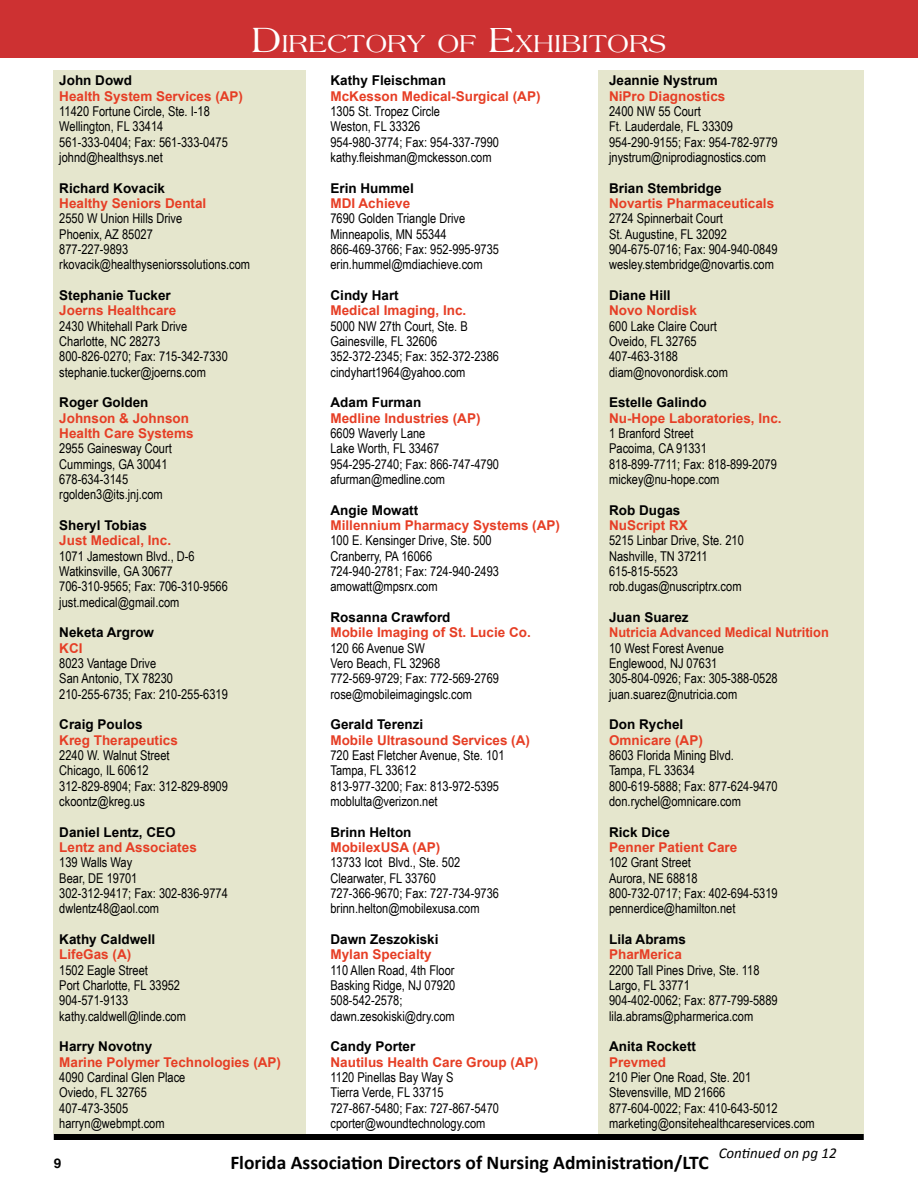
<style>
.page{position:relative;width:918px;height:1188px;background:#fff}
.page>*{position:absolute;margin:0;border:0;box-sizing:border-box;transform-origin:0 0}
.t1{font:26.25px "Americana";color:#fff}
.t2{font:700 19.5px "Calibri";color:#000}
.t3{font:italic 15px "Calibri";color:#000}
.t4{font:13.5px/15.3px "Arial Narrow";color:#000}
.t5{font:700 13.5px/15.3px "Arial";color:#e63e25}
.t6{font:700 13.5px "Arial";color:#000}
.t7{font:700 13.5px "Arial";color:#e63e25;scale:.95 1}
.t8{font:700 13.5px "Helvetica";color:#000}
.s1{font-size:37.5px}
</style>
<div class="page">
<div style="left:54px;top:1134px;width:810px;height:6px;background:#000"></div>
<div style="left:0;top:0;width:918px;height:58px;background:#cd3132"></div>
<div style="left:598px;top:70px;width:266px;height:1064px;background:#e5e6cd"></div>
<div style="left:54px;top:70px;width:252px;height:1064px;background:#e5e6cd"></div>
<h1 class="t1" style="left:252px;top:29px;width:416px"><span class="s1">D</span>IRECTORY OF <span class="s1">E</span>XHIBITORS</h1>
<p class="t6" style="left:59px;top:71px;width:74px">John Dowd</p>
<p class="t5" style="left:59px;top:89px;width:185px">Health System Services (AP)</p>
<p class="t4" style="left:59px;top:103px;width:170px">11420 Fortune Circle, Ste. I-18<br>Wellington, FL 33414<br>561-333-0404; Fax: 561-333-0475 johnd@healthsys.net</p>
<p class="t6" style="left:59px;top:179px;width:107px">Richard Kovacik</p>
<p class="t5" style="left:59px;top:196px;width:149px">Healthy Seniors Dental</p>
<p class="t4" style="left:59px;top:210px;width:192px">2550 W Union Hills Drive<br>Phoenix, AZ 85027<br>877-227-9893 rkovacik@healthyseniorssolutions.com</p>
<p class="t6" style="left:59px;top:286px;width:113px">Stephanie Tucker</p>
<p class="t5" style="left:59px;top:303px;width:119px">Joerns Healthcare</p>
<p class="t4" style="left:59px;top:318px;width:170px">2430 Whitehall Park Drive<br>Charlotte, NC 28273<br>800-826-0270; Fax: 715-342-7330 stephanie.tucker@joerns.com</p>
<p class="t6" style="left:59px;top:394px;width:91px">Roger Golden</p>
<p class="t5" style="left:59px;top:411px;width:136px">Johnson &amp; Johnson<br>Health Care Systems</p>
<p class="t4" style="left:59px;top:440px;width:114px">2955 Gainesway Court<br>Cummings, GA 30041<br>678-634-3145 rgolden3@its.jnj.com</p>
<p class="t6" style="left:59px;top:516px;width:89px">Sheryl Tobias</p>
<p class="t5" style="left:59px;top:533px;width:113px">Just Medical, Inc.</p>
<p class="t4" style="left:59px;top:548px;width:170px">1071 Jamestown Blvd., D-6<br>Watkinsville, GA 30677<br>706-310-9565; Fax: 706-310-9566 just.medical@gmail.com</p>
<p class="t6" style="left:59px;top:624px;width:96px">Neketa Argrow</p>
<p class="t5" style="left:59px;top:641px;width:25px">KCI</p>
<p class="t4" style="left:59px;top:655px;width:170px">8023 Vantage Drive<br>San Antonio, TX 78230<br>210-255-6735; Fax: 210-255-6319</p>
<p class="t6" style="left:59px;top:716px;width:85px">Craig Poulos</p>
<p class="t5" style="left:59px;top:733px;width:120px">Kreg Therapeutics</p>
<p class="t4" style="left:59px;top:747px;width:170px">2240 W. Walnut Street<br>Chicago, IL 60612<br>312-829-8904; Fax: 312-829-8909 ckoontz@kreg.us</p>
<p class="t6" style="left:59px;top:823px;width:118px">Daniel Lentz, CEO</p>
<p class="t5" style="left:59px;top:840px;width:139px">Lentz and Associates</p>
<p class="t4" style="left:59px;top:854px;width:170px">139 Walls Way<br>Bear, DE 19701<br>302-312-9417; Fax: 302-836-9774 dwlentz48@aol.com</p>
<p class="t6" style="left:59px;top:930px;width:98px">Kathy Caldwell</p>
<p class="t5" style="left:59px;top:947px;width:74px">LifeGas (A)</p>
<p class="t4" style="left:59px;top:962px;width:128px">1502 Eagle Street<br>Port Charlotte, FL 33952<br>904-571-9133 kathy.caldwell@linde.com</p>
<p class="t6" style="left:59px;top:1038px;width:95px">Harry Novotny</p>
<p class="t5" style="left:59px;top:1055px;width:223px">Marine Polymer Technologies (AP)</p>
<p class="t4" style="left:59px;top:1069px;width:128px">4090 Cardinal Glen Place<br>Oviedo, FL 32765<br>407-473-3505 harryn@webmpt.com</p>
<p class="t6" style="left:331px;top:71px;width:117px">Kathy Fleischman</p>
<p class="t5" style="left:331px;top:89px;width:212px">McKesson Medical-Surgical (AP)</p>
<p class="t4" style="left:331px;top:103px;width:170px">1305 St. Tropez Circle<br>Weston, FL 33326<br>954-980-3774; Fax: 954-337-7990 kathy.fleishman@mckesson.com</p>
<p class="t6" style="left:331px;top:179px;width:85px">Erin Hummel</p>
<p class="t5" style="left:331px;top:196px;width:81px">MDI Achieve</p>
<p class="t4" style="left:331px;top:210px;width:170px">7690 Golden Triangle Drive<br>Minneapolis, MN 55344<br>866-469-3766; Fax: 952-995-9735 erin.hummel@mdiachieve.com</p>
<p class="t6" style="left:331px;top:286px;width:70px">Cindy Hart</p>
<p class="t5" style="left:331px;top:303px;width:137px">Medical Imaging, Inc.</p>
<p class="t4" style="left:331px;top:318px;width:170px">5000 NW 27th Court, Ste. B<br>Gainesville, FL 32606<br>352-372-2345; Fax: 352-372-2386 cindyhart1964@yahoo.com</p>
<p class="t6" style="left:331px;top:394px;width:92px">Adam Furman</p>
<p class="t5" style="left:331px;top:411px;width:152px">Medline Industries (AP)</p>
<p class="t4" style="left:331px;top:425px;width:170px">6609 Waverly Lane<br>Lake Worth, FL 33467<br>954-295-2740; Fax: 866-747-4790 afurman@medline.com</p>
<p class="t6" style="left:331px;top:501px;width:89px">Angie Mowatt</p>
<p class="t5" style="left:331px;top:518px;width:231px">Millennium Pharmacy Systems (AP)</p>
<p class="t4" style="left:331px;top:532px;width:170px">100 E. Kensinger Drive, Ste. 500<br>Cranberry, PA 16066<br>724-940-2781; Fax: 724-940-2493 amowatt@mpsrx.com</p>
<p class="t6" style="left:331px;top:608px;width:122px">Rosanna Crawford</p>
<p class="t5" style="left:331px;top:625px;width:202px">Mobile Imaging of St. Lucie Co.</p>
<p class="t4" style="left:331px;top:640px;width:170px">120 66 Avenue SW<br>Vero Beach, FL 32968<br>772-569-9729; Fax: 772-569-2769 rose@mobileimagingslc.com</p>
<p class="t6" style="left:331px;top:716px;width:94px">Gerald Terenzi</p>
<p class="t5" style="left:331px;top:733px;width:201px">Mobile Ultrasound Services (A)</p>
<p class="t4" style="left:331px;top:747px;width:176px">720 East Fletcher Avenue, Ste. 101<br>Tampa, FL 33612<br>813-977-3200; Fax: 813-972-5395 moblulta@verizon.net</p>
<p class="t6" style="left:331px;top:823px;width:82px">Brinn Helton</p>
<p class="t5" style="left:331px;top:840px;width:111px">MobilexUSA (AP)</p>
<p class="t4" style="left:331px;top:854px;width:170px">13733 Icot Blvd., Ste. 502<br>Clearwater, FL 33760<br>727-366-9670; Fax: 727-734-9736 brinn.helton@mobilexusa.com</p>
<p class="t6" style="left:331px;top:930px;width:110px">Dawn Zeszokiski</p>
<p class="t5" style="left:331px;top:947px;width:103px">Mylan Specialty</p>
<p class="t4" style="left:331px;top:962px;width:126px">110 Allen Road, 4th Floor<br>Basking Ridge, NJ 07920<br>508-542-2578; dawn.zesokiski@dry.com</p>
<p class="t6" style="left:331px;top:1038px;width:86px">Candy Porter</p>
<p class="t5" style="left:331px;top:1055px;width:209px">Nautilus Health Care Group (AP)</p>
<p class="t4" style="left:331px;top:1069px;width:170px">1120 Pinellas Bay Way S<br>Tierra Verde, FL 33715<br>727-867-5480; Fax: 727-867-5470 cporter@woundtechnology.com</p>
<p class="t6" style="left:609px;top:71px;width:110px">Jeannie Nystrum</p>
<p class="t5" style="left:609px;top:89px;width:118px">NiPro Diagnostics</p>
<p class="t4" style="left:609px;top:103px;width:170px">2400 NW 55 Court<br>Ft. Lauderdale, FL 33309<br>954-290-9155; Fax: 954-782-9779 jnystrum@niprodiagnostics.com</p>
<p class="t6" style="left:609px;top:179px;width:114px">Brian Stembridge</p>
<p class="t5" style="left:609px;top:196px;width:167px">Novartis Pharmaceuticals</p>
<p class="t4" style="left:609px;top:210px;width:170px">2724 Spinnerbait Court<br>St. Augustine, FL 32092<br>904-675-0716; Fax: 904-940-0849 wesley.stembridge@novartis.com</p>
<p class="t6" style="left:609px;top:286px;width:63px">Diane Hill</p>
<p class="t5" style="left:609px;top:303px;width:89px">Novo Nordisk</p>
<p class="t4" style="left:609px;top:318px;width:120px">600 Lake Claire Court<br>Oveido, FL 32765<br>407-463-3188 diam@novonordisk.com</p>
<p class="t6" style="left:609px;top:394px;width:99px">Estelle Galindo</p>
<p class="t5" style="left:609px;top:411px;width:174px">Nu-Hope Laboratories, Inc.</p>
<p class="t4" style="left:609px;top:425px;width:169px">1 Branford Street<br>Pacoima, CA 91331<br>818-899-7711; Fax: 818-899-2079 mickey@nu-hope.com</p>
<p class="t6" style="left:609px;top:501px;width:73px">Rob Dugas</p>
<p class="t5" style="left:609px;top:518px;width:80px">NuScript RX</p>
<p class="t4" style="left:609px;top:532px;width:136px">5215 Linbar Drive, Ste. 210<br>Nashville, TN 37211<br>615-815-5523 rob.dugas@nuscriptrx.com</p>
<p class="t6" style="left:609px;top:608px;width:81px">Juan Suarez</p>
<p class="t7" style="left:609px;top:624px;width:233px">Nutricia Advanced Medical Nutrition</p>
<p class="t4" style="left:609px;top:640px;width:170px">10 West Forest Avenue<br>Englewood, NJ 07631<br>305-804-0926; Fax: 305-388-0528 juan.suarez@nutricia.com</p>
<p class="t6" style="left:609px;top:716px;width:76px">Don Rychel</p>
<p class="t5" style="left:609px;top:733px;width:95px">Omnicare (AP)</p>
<p class="t4" style="left:609px;top:747px;width:170px">8603 Florida Mining Blvd.<br>Tampa, FL 33634<br>800-619-5888; Fax: 877-624-9470 don.rychel@omnicare.com</p>
<p class="t6" style="left:609px;top:823px;width:62px">Rick Dice</p>
<p class="t5" style="left:609px;top:840px;width:130px">Penner Patient Care</p>
<p class="t4" style="left:609px;top:854px;width:170px">102 Grant Street<br>Aurora, NE 68818<br>800-732-0717; Fax: 402-694-5319 pennerdice@hamilton.net</p>
<p class="t6" style="left:609px;top:930px;width:78px">Lila Abrams</p>
<p class="t5" style="left:609px;top:947px;width:74px">PharMerica</p>
<p class="t4" style="left:609px;top:962px;width:170px">2200 Tall Pines Drive, Ste. 118<br>Largo, FL 33771<br>904-402-0062; Fax: 877-799-5889 lila.abrams@pharmerica.com</p>
<p class="t6" style="left:609px;top:1038px;width:89px">Anita Rockett</p>
<p class="t5" style="left:609px;top:1055px;width:59px">Prevmed</p>
<p class="t4" style="left:609px;top:1069px;width:207px">210 Pier One Road, Ste. 201<br>Stevensville, MD 21666<br>877-604-0022; Fax: 410-643-5012 marketing@onsitehealthcareservices.com</p>
<p class="t3" style="left:719px;top:1142px;width:119px">Continued on pg 12</p>
<p class="t8" style="left:54px;top:1155px;width:9px">9</p>
<h2 class="t2" style="left:230px;top:1150px;width:480px">Florida Association Directors of Nursing Administration/LTC</h2>
</div>
